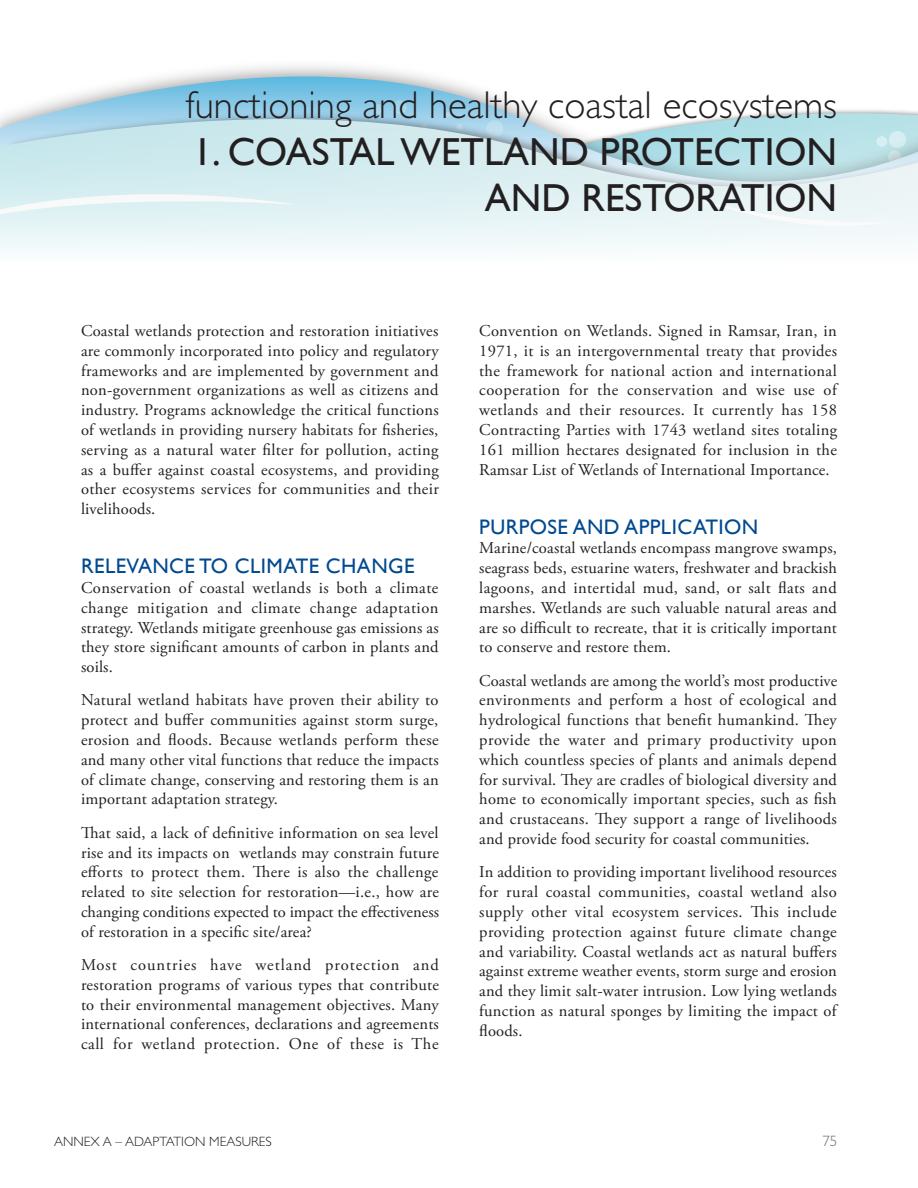
<style>
.page{position:relative;width:918px;height:1188px;background:#fff}
.page>*{position:absolute;margin:0;border:0;box-sizing:border-box;transform-origin:0 0}
.t1{font:39px/46.8px "Gill Sans";color:#231f20;text-align:right}
.t2{font:300 39px "Gill Sans Std";color:#231f20}
.t3{font:21px "Gill Sans";letter-spacing:.02em;color:#014990}
.t4{font:16.5px/19.8px "Adobe Garamond Pro";letter-spacing:.01em;color:#231f20;text-align:justify}
.t5{font:300 15px "Gill Sans Std";color:#6c6d70}
.t6{font:300 13.5px "Gill Sans Std";color:#231f20}
</style>
<div class="page">
<svg style="left:0;top:76px;width:855px;height:43px"></svg>
<div style="left:393px;top:100px;width:14px;height:14px;background:#a2d5ec;border-radius:50%"></div>
<div style="left:373px;top:104px;width:10px;height:10px;background:#a4d6ed;border-radius:50%"></div>
<img style="left:4px;top:109px;width:914px;height:10px">
<svg style="left:0;top:119px;width:918px;height:141px"></svg>
<svg style="left:0;top:178px;width:298px;height:37px"></svg>
<div style="left:679px;top:195px;width:223px;height:40px;background:#ecf6f7"></div>
<p class="t2" style="left:185px;top:83px;width:653px">functioning and healthy coastal ecosystems</p>
<p class="t1" style="left:193px;top:128px;width:646px">1. COASTAL WETLAND PROTECTION<br>AND RESTORATION</p>
<p class="t4" style="left:81px;top:321px;width:359px">Coastal wetlands protection and restoration initiatives are commonly incorporated into policy and regulatory frameworks and are implemented by government and non-government organizations as well as citizens and industry. Programs acknowledge the critical functions of wetlands in providing nursery habitats for fisheries, serving as a natural water filter for pollution, acting as a buffer against coastal ecosystems, and providing other ecosystems services for communities and their livelihoods.</p>
<p class="t3" style="left:81px;top:554px;width:335px">RELEVANCE TO CLIMATE CHANGE</p>
<p class="t4" style="left:81px;top:578px;width:359px">Conservation of coastal wetlands is both a climate change mitigation and climate change adaptation strategy. Wetlands mitigate greenhouse gas emissions as they store significant amounts of carbon in plants and soils.</p>
<p class="t4" style="left:81px;top:691px;width:359px">Natural wetland habitats have proven their ability to protect and buffer communities against storm surge, erosion and floods. Because wetlands perform these and many other vital functions that reduce the impacts of climate change, conserving and restoring them is an important adaptation strategy.</p>
<p class="t4" style="left:81px;top:823px;width:360px">That said, a lack of definitive information on sea level rise and its impacts on wetlands may constrain future efforts to protect them. There is also the challenge related to site selection for restoration—i.e., how are changing conditions expected to impact the effectiveness of restoration in a specific site/area?</p>
<p class="t4" style="left:81px;top:955px;width:359px">Most countries have wetland protection and restoration programs of various types that contribute to their environmental management objectives. Many international conferences, declarations and agreements call for wetland protection. One of these is The</p>
<p class="t4" style="left:479px;top:321px;width:359px">Convention on Wetlands. Signed in Ramsar, Iran, in 1971, it is an intergovernmental treaty that provides the framework for national action and international cooperation for the conservation and wise use of wetlands and their resources. It currently has 158<br>Contracting Parties with 1743 wetland sites totaling 161 million hectares designated for inclusion in the Ramsar List of Wetlands of International Importance.</p>
<p class="t3" style="left:479px;top:514px;width:281px">PURPOSE AND APPLICATION</p>
<p class="t4" style="left:479px;top:539px;width:359px">Marine/coastal wetlands encompass mangrove swamps, seagrass beds, estuarine waters, freshwater and brackish lagoons, and intertidal mud, sand, or salt flats and marshes. Wetlands are such valuable natural areas and are so difficult to recreate, that it is critically important to conserve and restore them.</p>
<p class="t4" style="left:479px;top:671px;width:360px">Coastal wetlands are among the world’s most productive environments and perform a host of ecological and hydrological functions that benefit humankind. They provide the water and primary productivity upon which countless species of plants and animals depend for survival. They are cradles of biological diversity and home to economically important species, such as fish and crustaceans. They support a range of livelihoods and provide food security for coastal communities.</p>
<p class="t4" style="left:479px;top:863px;width:359px">In addition to providing important livelihood resources for rural coastal communities, coastal wetland also supply other vital ecosystem services. This include providing protection against future climate change and variability. Coastal wetlands act as natural buffers against extreme weather events, storm surge and erosion and they limit salt-water intrusion. Low lying wetlands function as natural sponges by limiting the impact of floods.</p>
<p class="t6" style="left:54px;top:1134px;width:219px">ANNEX A – ADAPTATION MEASURES</p>
<p class="t5" style="left:822px;top:1133px;width:16px">75</p>
</div>
